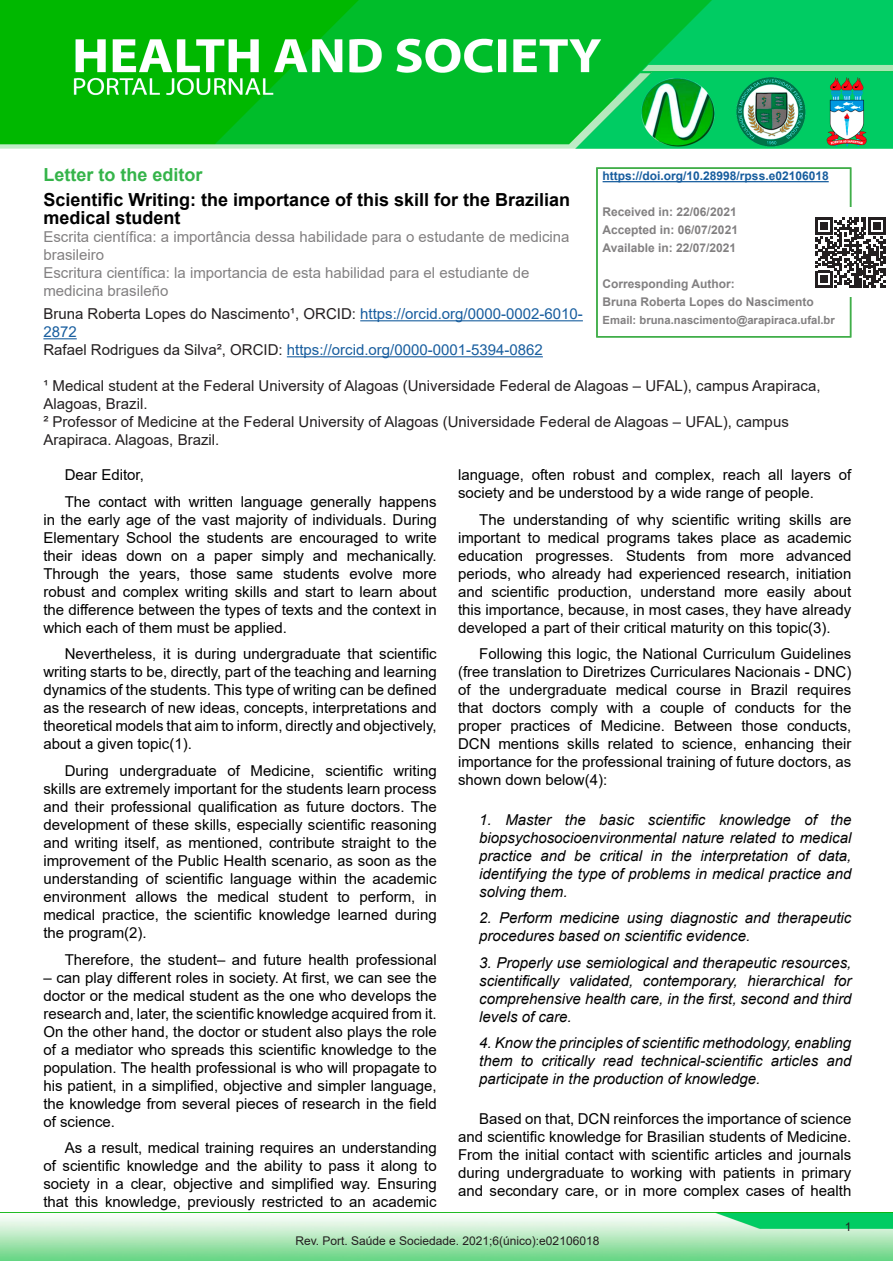
<style>
.page{position:relative;width:893px;height:1263px;background:#fff}
.page>*{position:absolute;margin:0;border:0;box-sizing:border-box;transform-origin:0 0}
.Título_1{font:700 18px/18px "Arial";color:#000}
.Tipo_de_Trabalho___T{font:700 18px "Arial";color:#35b44a}
.Texto{font:15px/18px "Arial";color:#000;text-align:justify}
.Citação_texto{font:italic 15px/18px "Arial";color:#000;text-align:justify}
.Autores{font:15px/18px "Arial";color:#231f20}
.Títulos_2_e_3{font:15px/18px "Arial";color:#828081}
.Autores-2{font:15px "Arial";color:#175d9e}
.Caixinha_Informações{font:700 12px "Arial";color:#828081}
.Rodapé{font:12px "Arial";color:#231f20}
.Caixinha_Informações-2{font:700 12px "Arial";color:#175d9e}
.Numeração{font:12px "Arial";color:#231f20}
.Caixinha_Informações-3{font:700 11.25px "Arial";color:#828081}
.s1{color:#175d9e}
.s2{color:#231f20}
</style>
<div class="page">
<img style="left:1px;top:1212px;width:892px;height:48px">
<img style="left:0;top:0;width:893px;height:149px">
<hr style="left:360px;top:320px;width:223px;height:1px;background:#175d9e">
<hr style="left:43px;top:338px;width:34px;height:1px;background:#175d9e">
<hr style="left:287px;top:356px;width:256px;height:1px;background:#175d9e">
<div style="left:596px;top:167px;width:255px;height:170px;border:2px solid #40ae49"></div>
<hr style="left:603px;top:181px;width:226px;height:1px;background:#175d9e">
<div style="left:806px;top:208px;width:87px;height:89px;background:#fff"></div>
<svg style="left:815px;top:217px;width:70px;height:70px"></svg>
<p class="Tipo_de_Trabalho___T" style="left:43px;top:161px;width:161px">Letter to the editor</p>
<p class="Caixinha_Informações-2" style="left:603px;top:168px;width:228px">https://doi.org/10.28998/rpss.e02106018</p>
<p class="Caixinha_Informações" style="left:603px;top:204px;width:136px">Received in: 22/06/2021</p>
<p class="Caixinha_Informações" style="left:603px;top:222px;width:137px">Accepted in: 06/07/2021</p>
<p class="Caixinha_Informações" style="left:603px;top:240px;width:135px">Available in: 22/07/2021</p>
<p class="Caixinha_Informações" style="left:603px;top:276px;width:134px">Corresponding Author:</p>
<p class="Caixinha_Informações" style="left:603px;top:294px;width:213px">Bruna Roberta Lopes do Nascimento</p>
<p class="Caixinha_Informações-3" style="left:603px;top:313px;width:234px">Email: bruna.nascimento@arapiraca.ufal.br</p>
<p class="Título_1" style="left:43px;top:191px;width:528px">Scientific Writing: the importance of this skill for the Brazilian medical student</p>
<p class="Títulos_2_e_3" style="left:43px;top:228px;width:528px">Escrita científica: a importância dessa habilidade para o estudante de medicina brasileiro</p>
<p class="Títulos_2_e_3" style="left:43px;top:264px;width:488px">Escritura científica: la importancia de esta habilidad para el estudiante de medicina brasileño</p>
<p class="Autores" style="left:43px;top:305px;width:541px">Bruna Roberta Lopes do Nascimento¹, ORCID: <span class="s1">https://orcid.org/0000-0002-6010-<br>2872</span></p>
<p class="Autores-2" style="left:43px;top:340px;width:501px"><span class="s2">Rafael Rodrigues da Silva², ORCID:</span> https://orcid.org/0000-0001-5394-0862</p>
<p class="Autores" style="left:43px;top:377px;width:779px">¹ Medical student at the Federal University of Alagoas (Universidade Federal de Alagoas – UFAL), campus Arapiraca,<br>Alagoas, Brazil.</p>
<p class="Autores" style="left:43px;top:413px;width:747px">² Professor of Medicine at the Federal University of Alagoas (Universidade Federal de Alagoas – UFAL), campus<br>Arapiraca. Alagoas, Brazil.</p>
<p class="Texto" style="left:458px;top:466px;width:395px">language, often robust and complex, reach all layers of society and be understood by a wide range of people.</p>
<p class="Texto" style="left:458px;top:511px;width:395px;text-indent:21px">The understanding of why scientific writing skills are important to medical programs takes place as academic education progresses. Students from more advanced periods, who already had experienced research, initiation and scientific production, understand more easily about this importance, because, in most cases, they have already developed a part of their critical maturity on this topic(3).</p>
<p class="Texto" style="left:458px;top:645px;width:395px;text-indent:21px">Following this logic, the National Curriculum Guidelines (free translation to Diretrizes Curriculares Nacionais - DNC) of the undergraduate medical course in Brazil requires that doctors comply with a couple of conducts for the proper practices of Medicine. Between those conducts, DCN mentions skills related to science, enhancing their importance for the professional training of future doctors, as shown down below(4):</p>
<p class="Citação_texto" style="left:479px;top:811px;width:374px">1. Master the basic scientific knowledge of the biopsychosocioenvironmental nature related to medical practice and be critical in the interpretation of data, identifying the type of problems in medical practice and solving them.</p>
<p class="Citação_texto" style="left:479px;top:909px;width:374px">2. Perform medicine using diagnostic and therapeutic procedures based on scientific evidence.</p>
<p class="Citação_texto" style="left:479px;top:954px;width:374px">3. Properly use semiological and therapeutic resources, scientifically validated, contemporary, hierarchical for comprehensive health care, in the first, second and third levels of care.</p>
<p class="Citação_texto" style="left:479px;top:1034px;width:374px">4. Know the principles of scientific methodology, enabling them to critically read technical-scientific articles and participate in the production of knowledge.</p>
<p class="Texto" style="left:458px;top:1109px;width:395px;text-indent:21px">Based on that, DCN reinforces the importance of science and scientific knowledge for Brasilian students of Medicine.<br>From the initial contact with scientific articles and journals during undergraduate to working with patients in primary and secondary care, or in more complex cases of health</p>
<p class="Rodapé" style="left:295px;top:1232px;width:305px">Rev. Port. Saúde e Sociedade. 2021;6(único):e02106018</p>
<p class="Texto" style="left:65px;top:466px;width:81px">Dear Editor,</p>
<p class="Texto" style="left:43px;top:493px;width:395px;text-indent:21px">The contact with written language generally happens in the early age of the vast majority of individuals. During Elementary School the students are encouraged to write their ideas down on a paper simply and mechanically.<br>Through the years, those same students evolve more robust and complex writing skills and start to learn about the difference between the types of texts and the context in which each of them must be applied.</p>
<p class="Texto" style="left:43px;top:645px;width:395px;text-indent:21px">Nevertheless, it is during undergraduate that scientific writing starts to be, directly, part of the teaching and learning dynamics of the students. This type of writing can be defined as the research of new ideas, concepts, interpretations and theoretical models that aim to inform, directly and objectively, about a given topic(1).</p>
<p class="Texto" style="left:43px;top:762px;width:395px;text-indent:21px">During undergraduate of Medicine, scientific writing skills are extremely important for the students learn process and their professional qualification as future doctors. The development of these skills, especially scientific reasoning and writing itself, as mentioned, contribute straight to the improvement of the Public Health scenario, as soon as the understanding of scientific language within the academic environment allows the medical student to perform, in medical practice, the scientific knowledge learned during the program(2).</p>
<p class="Texto" style="left:65px;top:950px;width:374px">Therefore, the student– and future health professional</p>
<p class="Texto" style="left:43px;top:968px;width:395px">– can play different roles in society. At first, we can see the doctor or the medical student as the one who develops the research and, later, the scientific knowledge acquired from it.<br>On the other hand, the doctor or student also plays the role of a mediator who spreads this scientific knowledge to the population. The health professional is who will propagate to his patient, in a simplified, objective and simpler language, the knowledge from several pieces of research in the field of science.</p>
<p class="Texto" style="left:43px;top:1139px;width:395px;text-indent:21px">As a result, medical training requires an understanding of scientific knowledge and the ability to pass it along to society in a clear, objective and simplified way. Ensuring that this knowledge, previously restricted to an academic</p>
<p class="Numeração" style="left:845px;top:1219px;width:8px">1</p>
</div>
